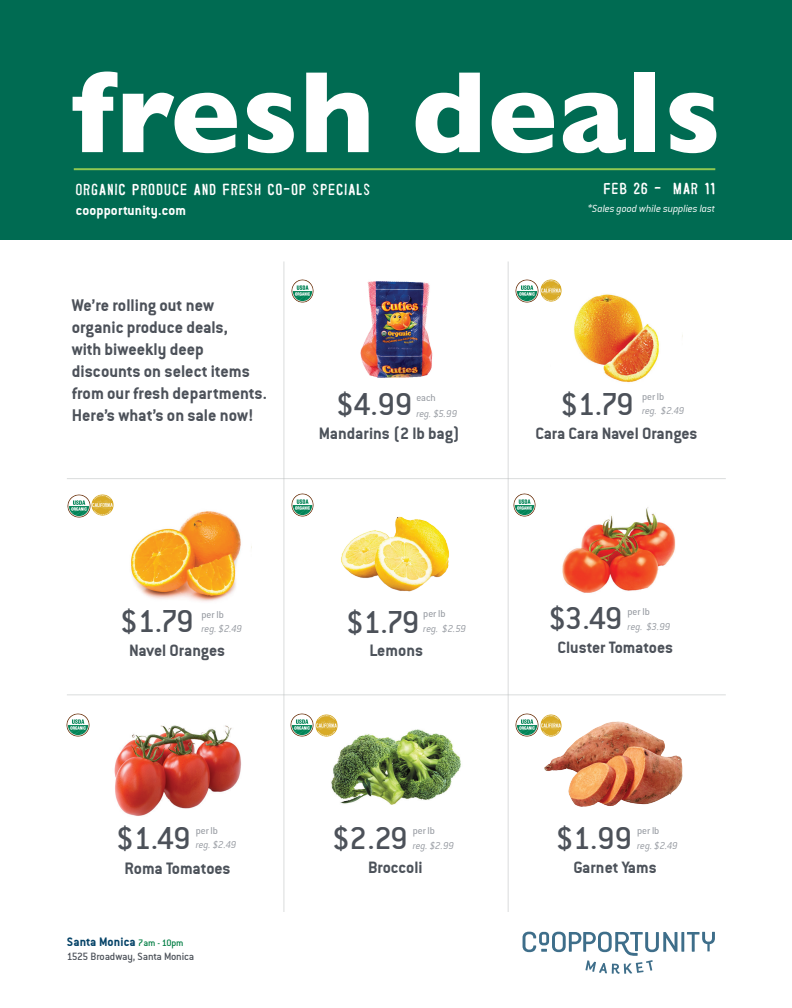
<style>
.page{position:relative;width:792px;height:1008px;background:#fff}
.page>*{position:absolute;margin:0;border:0;box-sizing:border-box;transform-origin:0 0}
.t1{font:700 117.5px "Gill Sans";letter-spacing:.01em;color:#fff}
.t2{font:34.3px "Conduit Md ITCTT Medium";letter-spacing:-.04em;color:#4c5159}
.t3{font:20.5px "Parcel";color:#fff}
.t4{font:18.3px/21.9px "Conduit ITCTT Bold";color:#4c5159}
.t5{font:17.95px "Conduit ITCTT Bold";color:#4c525a}
.t6{font:17.8px "Conduit ITCTT Bold";letter-spacing:-.005em;color:#4c5159}
.t7{font:17.8px "Conduit ITCTT Bold";color:#4c525a}
.t8{font:15px "Conduit ITCTT Bold";letter-spacing:.01em;color:#fff}
.t9{font:13.35px "Conduit ITCTT Bold";letter-spacing:.01em;color:#044267}
.t10{font:11.45px "Conduit Md ITCTT Medium";letter-spacing:-.015em;color:#4c5159}
.t11{font:italic 11.25px "Conduit ITCTT Light";letter-spacing:-.015em;color:#fff}
.t12{font:italic 10.8px "Conduit ITCTT Light";letter-spacing:-.015em;color:#9599a0}
.t13{font:10.8px "Conduit Reg ITCTT";color:#9599a0}
.s1{font-family:"Conduit Md ITCTT Medium";font-size:10.15px;color:#007d43}
</style>
<div class="page">
<div style="left:0;top:0;width:792px;height:240px;background:#006b52"></div>
<hr style="left:74px;top:168px;width:641px;height:2px;background:#8fc851">
<svg style="left:523px;top:932px;width:192px;height:42px"></svg>
<hr style="left:67px;top:695px;width:659px;height:1px;background:#b4b8b9">
<hr style="left:284px;top:261px;width:1px;height:651px;background:#b4b8b9">
<hr style="left:508px;top:261px;width:1px;height:651px;background:#b4b8b9">
<hr style="left:67px;top:478px;width:659px;height:1px;background:#b4b8b9">
<img style="left:68px;top:494px;width:45px;height:23px">
<img style="left:114px;top:725px;width:127px;height:91px">
<img style="left:67px;top:713px;width:23px;height:23px">
<img style="left:360px;top:281px;width:73px;height:97px">
<img style="left:291px;top:280px;width:23px;height:22px">
<img style="left:341px;top:516px;width:109px;height:76px">
<img style="left:291px;top:494px;width:23px;height:23px">
<img style="left:326px;top:714px;width:135px;height:91px">
<img style="left:291px;top:713px;width:22px;height:23px">
<img style="left:551px;top:294px;width:108px;height:89px">
<img style="left:515px;top:280px;width:23px;height:22px">
<img style="left:562px;top:507px;width:114px;height:86px">
<img style="left:513px;top:494px;width:23px;height:22px">
<img style="left:544px;top:714px;width:139px;height:93px">
<img style="left:515px;top:713px;width:23px;height:23px">
<img style="left:131px;top:511px;width:121px;height:91px">
<img style="left:315px;top:715px;width:22px;height:21px">
<img style="left:540px;top:715px;width:22px;height:21px">
<img style="left:540px;top:280px;width:22px;height:21px">
<h1 class="t1" style="left:72px;top:19px;width:651px">fresh deals</h1>
<p class="t3" style="left:75px;top:177px;width:297px">Organic Produce and fresh co-op specials</p>
<p class="t3" style="left:603px;top:177px;width:114px">Feb 26 - Mar 11</p>
<p class="t8" style="left:76px;top:201px;width:112px">coopportunity.com</p>
<p class="t11" style="left:588px;top:201px;width:129px">*Sales good while supplies last</p>
<p class="t4" style="left:72px;top:294px;width:197px">We’re rolling out new organic produce deals,<br>with biweekly deep discounts on select items from our fresh departments.<br>Here’s what’s on sale now!</p>
<h2 class="t2" style="left:336px;top:384px;width:78px">$4.99</h2>
<p class="t5" style="left:319px;top:423px;width:143px">Mandarins (2 lb bag)</p>
<p class="t13" style="left:416px;top:391px;width:21px">each</p>
<p class="t12" style="left:416px;top:407px;width:42px">reg. $5.99</p>
<h2 class="t2" style="left:560px;top:384px;width:75px">$1.79</h2>
<p class="t6" style="left:535px;top:423px;width:164px">Cara Cara Navel Oranges</p>
<p class="t13" style="left:642px;top:390px;width:24px">per lb</p>
<p class="t12" style="left:642px;top:404px;width:44px">reg. $2.49</p>
<h2 class="t2" style="left:120px;top:601px;width:75px">$1.79</h2>
<p class="t6" style="left:129px;top:640px;width:97px">Navel Oranges</p>
<p class="t13" style="left:202px;top:608px;width:24px">per lb</p>
<p class="t12" style="left:202px;top:622px;width:42px">reg. $2.49</p>
<h2 class="t2" style="left:346px;top:601px;width:75px">$1.79</h2>
<p class="t5" style="left:369px;top:640px;width:55px">Lemons</p>
<p class="t13" style="left:423px;top:608px;width:24px">per lb</p>
<p class="t12" style="left:423px;top:622px;width:44px">reg. $2.59</p>
<h2 class="t2" style="left:548px;top:598px;width:76px">$3.49</h2>
<p class="t6" style="left:558px;top:637px;width:117px">Cluster Tomatoes</p>
<p class="t13" style="left:628px;top:606px;width:24px">per lb</p>
<p class="t12" style="left:628px;top:620px;width:44px">reg. $3.99</p>
<h2 class="t2" style="left:116px;top:818px;width:76px">$1.49</h2>
<p class="t5" style="left:125px;top:858px;width:108px">Roma Tomatoes</p>
<p class="t13" style="left:196px;top:824px;width:24px">per lb</p>
<p class="t12" style="left:196px;top:838px;width:42px">reg. $2.49</p>
<h2 class="t2" style="left:332px;top:818px;width:78px">$2.29</h2>
<p class="t13" style="left:413px;top:824px;width:24px">per lb</p>
<p class="t12" style="left:413px;top:839px;width:43px">reg. $2.99</p>
<p class="t7" style="left:368px;top:857px;width:56px">Broccoli</p>
<h2 class="t2" style="left:556px;top:818px;width:78px">$1.99</h2>
<p class="t13" style="left:637px;top:824px;width:24px">per lb</p>
<p class="t12" style="left:637px;top:839px;width:42px">reg. $2.49</p>
<p class="t7" style="left:573px;top:857px;width:85px">Garnet Yams</p>
<p class="t9" style="left:67px;top:934px;width:118px">Santa Monica <span class="s1">7am - 10pm</span></p>
<p class="t10" style="left:67px;top:950px;width:129px">1525 Broadway, Santa Monica</p>
</div>
